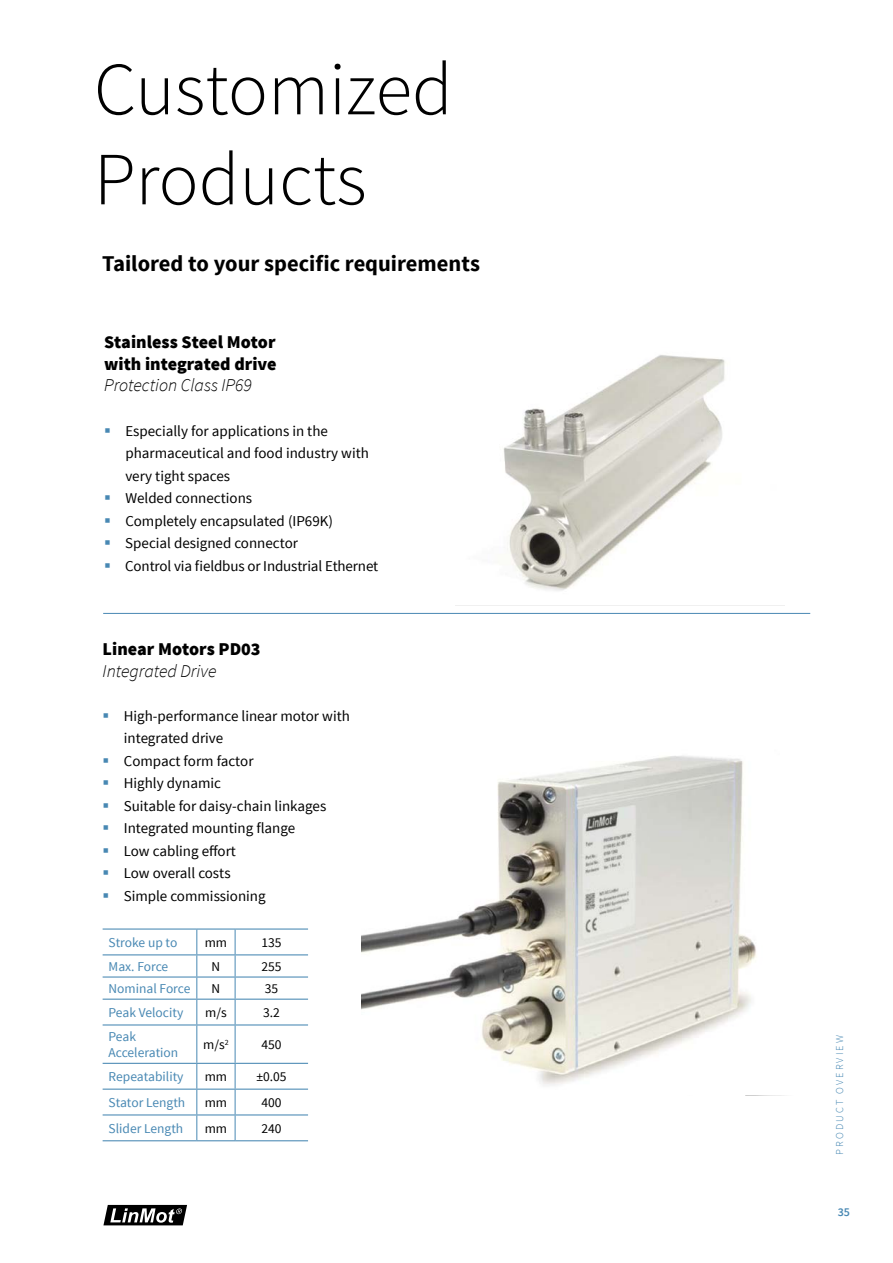
<style>
.page{position:relative;width:893px;height:1263px;background:#fff}
.page>*{position:absolute;margin:0;border:0;box-sizing:border-box;transform-origin:0 0}
.t1{font:300 75px/90px "Source Sans Pro";color:#000}
.t2{font:700 22.5px "Source Sans Pro";color:#000}
.t3{font:900 18px/21.6px "Source Sans Pro";color:#000}
.t4{font:italic 300 18px "Source Sans Pro";color:#000}
.t5{font:15px/22.5px "Source Sans Pro";color:#000}
.t6{font:13.5px/16.2px "Source Sans Pro";color:#4888b3}
.t7{font:13.5px "Source Sans Pro";color:#000}
.t8{font:600 12px "Source Sans Pro";color:#4888b3}
.t9{font:300 10.5px "Source Sans Pro";letter-spacing:.2em;color:#4888b3}
</style>
<div class="page">
<svg style="left:103px;top:1205px;width:84px;height:20px"></svg>
<svg style="left:197px;top:929px;width:1px;height:95px"></svg>
<svg style="left:235px;top:929px;width:1px;height:95px"></svg>
<hr style="left:197px;top:1025px;width:1px;height:38px;background:#4888b3">
<hr style="left:235px;top:1025px;width:1px;height:38px;background:#4888b3">
<svg style="left:197px;top:1064px;width:1px;height:76px"></svg>
<svg style="left:235px;top:1064px;width:1px;height:76px"></svg>
<hr style="left:103px;top:928px;width:94px;height:1px;background:#4888b3">
<hr style="left:197px;top:928px;width:38px;height:1px;background:#4888b3">
<hr style="left:235px;top:928px;width:73px;height:1px;background:#4888b3">
<hr style="left:103px;top:954px;width:94px;height:1px;background:#4888b3">
<hr style="left:197px;top:954px;width:38px;height:1px;background:#4888b3">
<hr style="left:235px;top:954px;width:73px;height:1px;background:#4888b3">
<hr style="left:103px;top:976px;width:94px;height:1px;background:#4888b3">
<hr style="left:197px;top:976px;width:38px;height:1px;background:#4888b3">
<hr style="left:235px;top:976px;width:73px;height:1px;background:#4888b3">
<hr style="left:103px;top:999px;width:94px;height:1px;background:#4888b3">
<hr style="left:197px;top:999px;width:38px;height:1px;background:#4888b3">
<hr style="left:235px;top:999px;width:73px;height:1px;background:#4888b3">
<hr style="left:103px;top:1024px;width:94px;height:1px;background:#4888b3">
<hr style="left:197px;top:1024px;width:38px;height:1px;background:#4888b3">
<hr style="left:235px;top:1024px;width:73px;height:1px;background:#4888b3">
<hr style="left:103px;top:1063px;width:94px;height:1px;background:#4888b3">
<hr style="left:197px;top:1063px;width:38px;height:1px;background:#4888b3">
<hr style="left:235px;top:1063px;width:73px;height:1px;background:#4888b3">
<hr style="left:103px;top:1088px;width:94px;height:2px;background:#4888b3">
<hr style="left:197px;top:1088px;width:38px;height:2px;background:#4888b3">
<hr style="left:235px;top:1088px;width:73px;height:2px;background:#4888b3">
<hr style="left:103px;top:1114px;width:94px;height:1px;background:#4888b3">
<hr style="left:197px;top:1114px;width:38px;height:1px;background:#4888b3">
<hr style="left:235px;top:1114px;width:73px;height:1px;background:#4888b3">
<hr style="left:103px;top:1140px;width:94px;height:1px;background:#4888b3">
<hr style="left:197px;top:1140px;width:38px;height:1px;background:#4888b3">
<hr style="left:235px;top:1140px;width:73px;height:1px;background:#4888b3">
<hr style="left:103px;top:613px;width:707px;height:1px;background:#4888b3">
<img style="left:455px;top:355px;width:330px;height:251px">
<img style="left:361px;top:755px;width:395px;height:330px">
<h1 class="t1" style="left:94px;top:45px;width:360px">Customized<br>Products</h1>
<h2 class="t2" style="left:102px;top:249px;width:379px">Tailored to your specific requirements</h2>
<p class="t3" style="left:104px;top:332px;width:174px">Stainless Steel Motor with integrated drive</p>
<p class="t4" style="left:104px;top:375px;width:149px">Protection Class IP69</p>
<p class="t5" style="left:125px;top:420px;width:254px">Especially for applications in the pharmaceutical and food industry with very tight spaces<br>Welded connections<br>Completely encapsulated (IP69K)<br>Special designed connector<br>Control via fieldbus or Industrial Ethernet</p>
<p class="t3" style="left:103px;top:639px;width:160px">Linear Motors PD03</p>
<p class="t4" style="left:103px;top:660px;width:115px">Integrated Drive</p>
<p class="t5" style="left:124px;top:705px;width:228px">High-performance linear motor with integrated drive<br>Compact form factor<br>Highly dynamic<br>Suitable for daisy-chain linkages<br>Integrated mounting flange<br>Low cabling effort<br>Low overall costs<br>Simple commissioning</p>
<p class="t6" style="left:109px;top:935px;width:70px">Stroke up to</p>
<p class="t7" style="left:205px;top:934px;width:24px">mm</p>
<p class="t7" style="left:261px;top:934px;width:22px">135</p>
<p class="t6" style="left:109px;top:959px;width:61px">Max. Force</p>
<p class="t7" style="left:212px;top:958px;width:10px">N</p>
<p class="t7" style="left:261px;top:958px;width:22px">255</p>
<p class="t6" style="left:109px;top:981px;width:83px">Nominal Force</p>
<p class="t7" style="left:212px;top:980px;width:10px">N</p>
<p class="t7" style="left:265px;top:980px;width:15px">35</p>
<p class="t6" style="left:109px;top:1005px;width:76px">Peak Velocity</p>
<p class="t7" style="left:205px;top:1004px;width:23px">m/s</p>
<p class="t7" style="left:263px;top:1004px;width:18px">3.2</p>
<p class="t6" style="left:109px;top:1029px;width:71px">Peak<br>Acceleration</p>
<p class="t7" style="left:203px;top:1036px;width:27px">m/s<sup>2</sup></p>
<p class="t7" style="left:262px;top:1036px;width:22px">450</p>
<p class="t6" style="left:109px;top:1069px;width:76px">Repeatability</p>
<p class="t7" style="left:205px;top:1068px;width:24px">mm</p>
<p class="t7" style="left:256px;top:1068px;width:32px">±0.05</p>
<p class="t6" style="left:109px;top:1095px;width:78px">Stator Length</p>
<p class="t7" style="left:205px;top:1094px;width:24px">mm</p>
<p class="t7" style="left:262px;top:1094px;width:22px">400</p>
<p class="t6" style="left:109px;top:1120px;width:76px">Slider Length</p>
<p class="t7" style="left:205px;top:1120px;width:24px">mm</p>
<p class="t7" style="left:262px;top:1120px;width:22px">240</p>
<p class="t9" style="left:833px;top:1155px;width:121px;rotate:-90deg">PRODUCT OVERVIEW</p>
<p class="t8" style="left:838px;top:1205px;width:14px">35</p>
</div>
